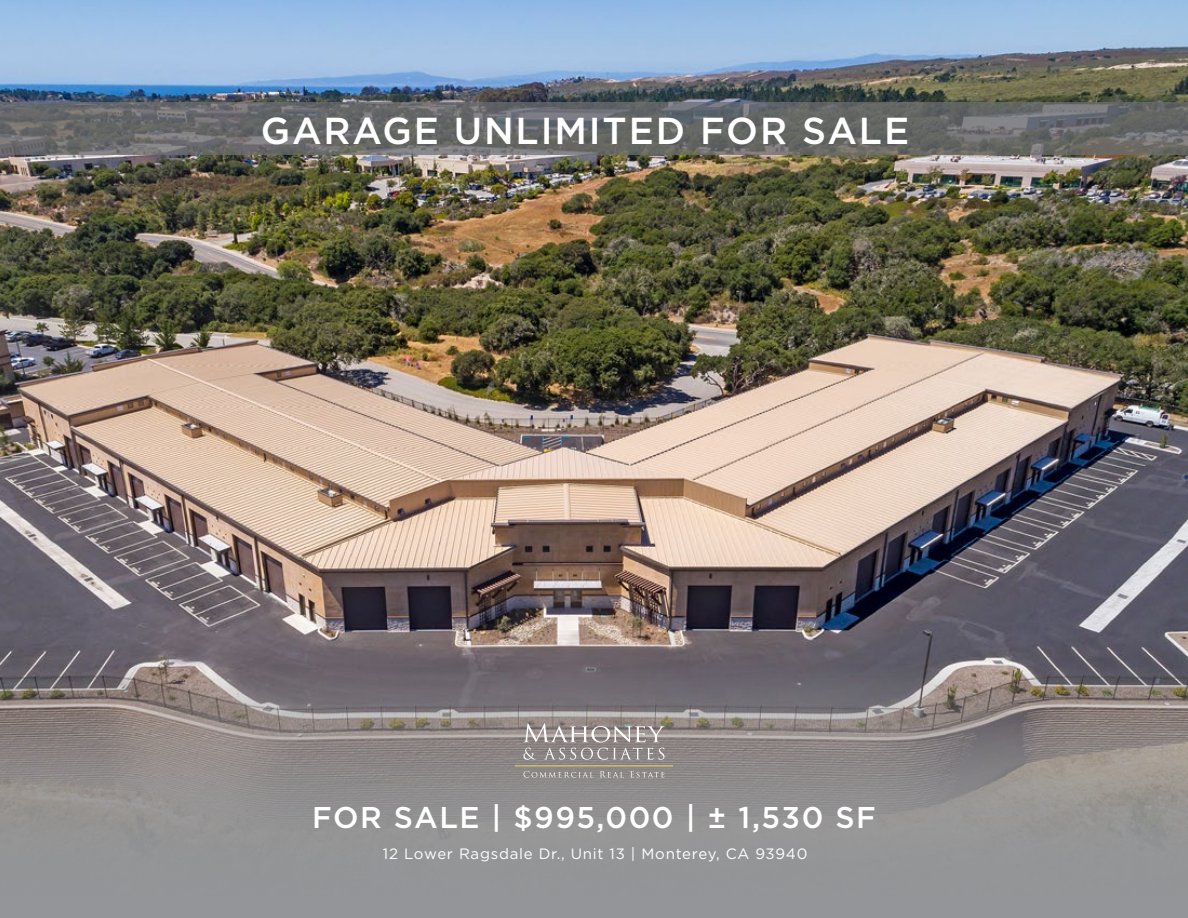
<style>
.page{position:relative;width:1188px;height:918px;background:#fff}
.page>*{position:absolute;margin:0;border:0;box-sizing:border-box;transform-origin:0 0}
.t1{font:500 37.5px "Gotham";letter-spacing:.05em;color:#fff}
.t2{font:500 30px "Gotham";letter-spacing:.05em;color:#fff}
.t3{font:15px "Gotham";letter-spacing:.05em;color:#fff}
</style>
<div class="page">
<img style="left:0;top:0;width:1188px;height:666px">
<svg style="left:0;top:666px;width:1188px;height:252px;background:#8e8a8b"></svg>
<svg style="left:0;top:102px;width:1188px;height:53px;background:#696a6a"></svg>
<svg style="left:515px;top:724px;width:158px;height:53px;background:#9c9692"></svg>
<h1 class="t1" style="left:261px;top:106px;width:650px">GARAGE UNLIMITED FOR SALE</h1>
<h2 class="t2" style="left:312px;top:797px;width:565px">FOR SALE | $995,000 | ± 1,530 SF</h2>
<p class="t3" style="left:383px;top:844px;width:426px">12 Lower Ragsdale Dr., Unit 13 | Monterey, CA 93940</p>
</div>
